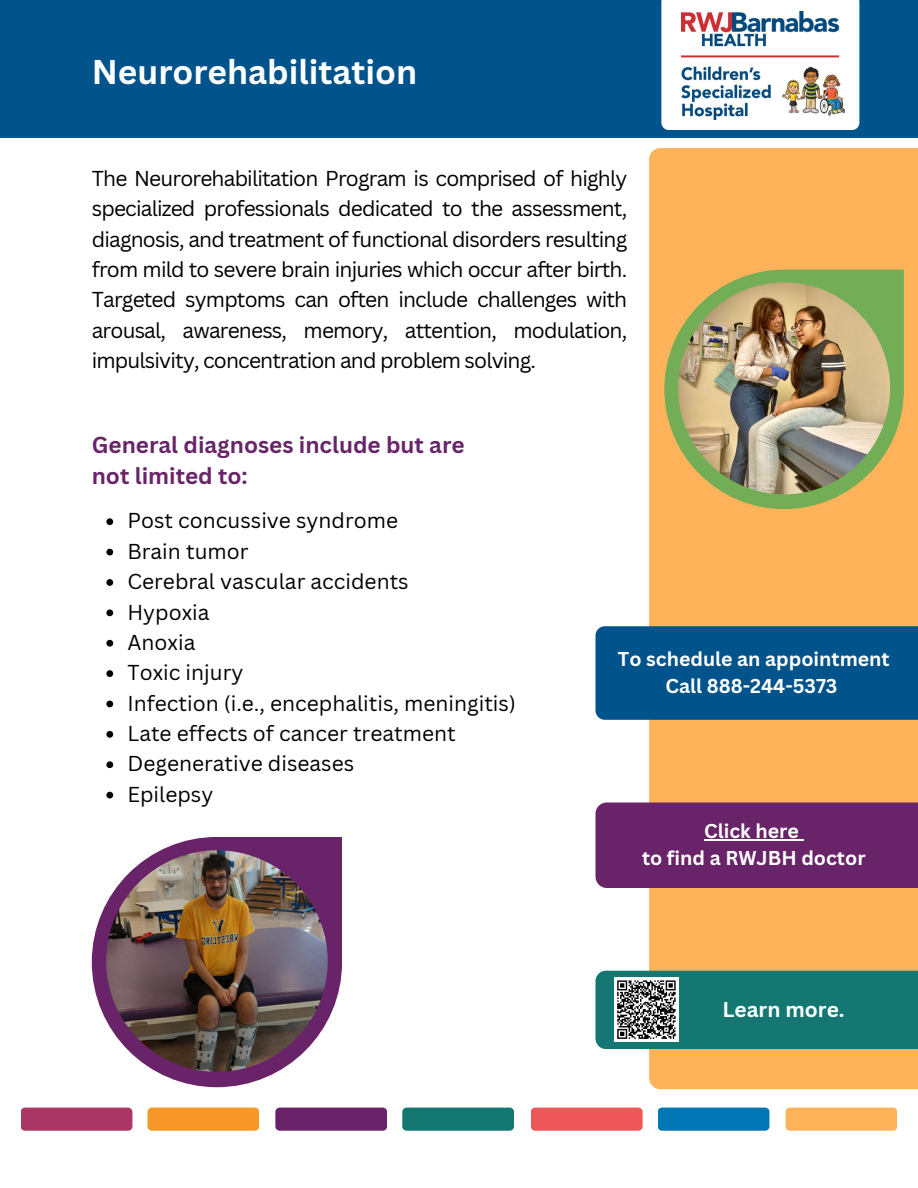
<style>
.page{position:relative;width:918px;height:1188px;background:#fff}
.page>*{position:absolute;margin:0;border:0;box-sizing:border-box;transform-origin:0 0}
.t1{font:700 33.45px "Canva Sans";color:#fff}
.t2{font:700 22.5px/31.5px "Canva Sans";color:#692469}
.t3{font:21px/30.3px "Canva Sans";color:#000;text-align:justify}
.t4{font:700 20.85px "Canva Sans";color:#fff}
.t5{font:700 19.5px "Canva Sans";color:#fff}
</style>
<div class="page">
<div style="left:0;top:0;width:918px;height:138px;background:#00548b"></div>
<svg style="left:661px;top:0;width:198px;height:130px"></svg>
<div style="left:21px;top:1108px;width:111px;height:23px;background:#ab3765;border-radius:4px"></div>
<div style="left:147px;top:1108px;width:112px;height:23px;background:#f89828;border-radius:4px"></div>
<div style="left:275px;top:1108px;width:112px;height:23px;background:#692469;border-radius:4px"></div>
<div style="left:402px;top:1108px;width:112px;height:23px;background:#147771;border-radius:4px"></div>
<div style="left:531px;top:1108px;width:112px;height:23px;background:#ee575a;border-radius:4px"></div>
<div style="left:658px;top:1108px;width:111px;height:23px;background:#0077b5;border-radius:4px"></div>
<div style="left:786px;top:1108px;width:111px;height:23px;background:#feb35b;border-radius:4px"></div>
<div style="left:649px;top:148px;width:269px;height:941px;background:#feb35b"></div>
<div style="left:595px;top:802px;width:323px;height:86px;background:#692469"></div>
<div style="left:595px;top:626px;width:323px;height:94px;background:#01538b"></div>
<svg style="left:106px;top:518px;width:7px;height:7px"></svg>
<svg style="left:106px;top:549px;width:7px;height:6px"></svg>
<svg style="left:106px;top:579px;width:7px;height:7px"></svg>
<svg style="left:106px;top:609px;width:7px;height:7px"></svg>
<svg style="left:106px;top:640px;width:7px;height:7px"></svg>
<svg style="left:106px;top:670px;width:7px;height:7px"></svg>
<svg style="left:106px;top:701px;width:7px;height:6px"></svg>
<svg style="left:106px;top:731px;width:7px;height:7px"></svg>
<svg style="left:106px;top:761px;width:7px;height:7px"></svg>
<svg style="left:106px;top:792px;width:7px;height:6px"></svg>
<svg style="left:664px;top:270px;width:240px;height:239px;background:#b9b059"></svg>
<img style="left:678px;top:282px;width:212px;height:212px">
<svg style="left:92px;top:837px;width:250px;height:250px"></svg>
<img style="left:106px;top:850px;width:222px;height:222px">
<svg style="left:595px;top:971px;width:323px;height:78px;background:#297b76"></svg>
<hr style="left:704px;top:840px;width:95px;height:1px;background:#fff">
<img style="left:682px;top:11px;width:163px;height:108px">
<p class="t1" style="left:92px;top:49px;width:327px">Neurorehabilitation</p>
<p class="t3" style="left:92px;top:162px;width:537px">The Neurorehabilitation Program is comprised of highly specialized professionals dedicated to the assessment, diagnosis, and treatment of functional disorders resulting from mild to severe brain injuries which occur after birth.<br>Targeted symptoms can often include challenges with arousal, awareness, memory, attention, modulation, impulsivity, concentration and problem solving.</p>
<p class="t2" style="left:92px;top:428px;width:374px">General diagnoses include but are not limited to:</p>
<p class="t3" style="left:127px;top:505px;width:272px">Post concussive syndrome</p>
<p class="t3" style="left:127px;top:536px;width:123px">Brain tumor</p>
<p class="t3" style="left:127px;top:566px;width:283px">Cerebral vascular accidents</p>
<p class="t3" style="left:127px;top:596px;width:84px">Hypoxia</p>
<p class="t3" style="left:127px;top:627px;width:69px">Anoxia</p>
<p class="t3" style="left:127px;top:657px;width:117px">Toxic injury</p>
<p class="t3" style="left:127px;top:687px;width:390px">Infection (i.e., encephalitis, meningitis)</p>
<p class="t3" style="left:127px;top:718px;width:330px">Late effects of cancer treatment</p>
<p class="t3" style="left:127px;top:748px;width:228px">Degenerative diseases</p>
<p class="t3" style="left:127px;top:779px;width:87px">Epilepsy</p>
<p class="t5" style="left:618px;top:645px;width:273px">To schedule an appointment</p>
<p class="t5" style="left:666px;top:672px;width:173px">Call 888-244-5373</p>
<p class="t5" style="left:704px;top:818px;width:96px">Click here</p>
<p class="t5" style="left:642px;top:845px;width:225px">to find a RWJBH doctor</p>
<p class="t4" style="left:723px;top:994px;width:123px">Learn more.</p>
</div>
